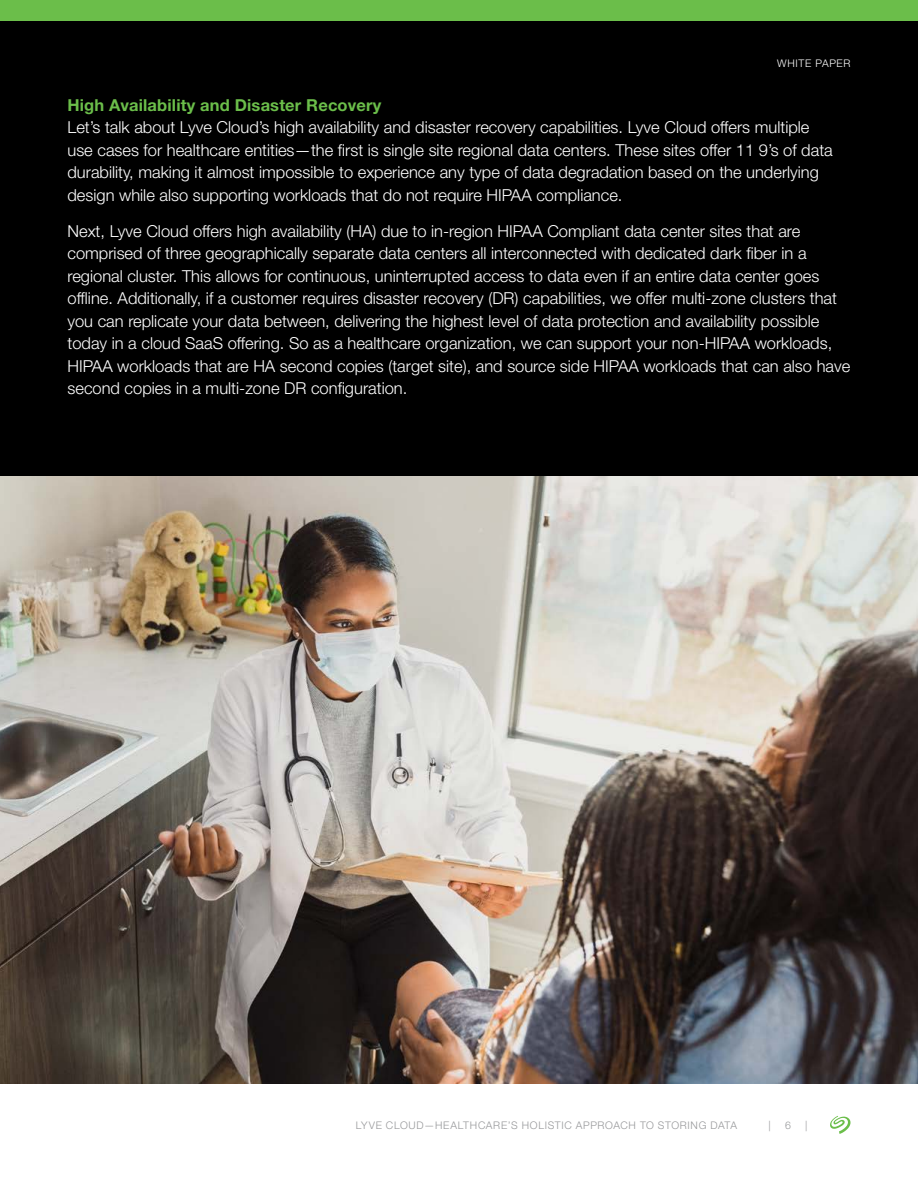
<style>
.page{position:relative;width:918px;height:1188px;background:#fff}
.page>*{position:absolute;margin:0;border:0;box-sizing:border-box;transform-origin:0 0}
.t1{font:300 16.5px/22.5px "Helvetica Neue LT Std";color:#fff}
.t2{font:700 16.5px "Helvetica Neue LT Std";letter-spacing:.01em;color:#6bbe4a}
.t3{font:300 10.5px "Helvetica Neue LT Std";letter-spacing:.065em;color:#97989a}
.t4{font:300 10.5px "Helvetica Neue LT Std";letter-spacing:.065em;color:#fff}
</style>
<div class="page">
<div style="left:0;top:22px;width:918px;height:1060px;background:#000"></div>
<div style="left:0;top:0;width:918px;height:21px;background:#6bbe4a"></div>
<svg style="left:830px;top:1116px;width:21px;height:18px"></svg>
<img style="left:0;top:476px;width:918px;height:607px">
<p class="t4" style="left:777px;top:57px;width:75px">WHITE PAPER</p>
<p class="t2" style="left:68px;top:95px;width:315px">High Availability and Disaster Recovery</p>
<p class="t1" style="left:68px;top:116px;width:767px">Let’s talk about Lyve Cloud’s high availability and disaster recovery capabilities. Lyve Cloud offers multiple use cases for healthcare entities—the first is single site regional data centers. These sites offer 11 9’s of data durability, making it almost impossible to experience any type of data degradation based on the underlying design while also supporting workloads that do not require HIPAA compliance.</p>
<p class="t1" style="left:68px;top:219px;width:784px">Next, Lyve Cloud offers high availability (HA) due to in-region HIPAA Compliant data center sites that are comprised of three geographically separate data centers all interconnected with dedicated dark fiber in a regional cluster. This allows for continuous, uninterrupted access to data even if an entire data center goes offline. Additionally, if a customer requires disaster recovery (DR) capabilities, we offer multi-zone clusters that you can replicate your data between, delivering the highest level of data protection and availability possible today in a cloud SaaS offering. So as a healthcare organization, we can support your non-HIPAA workloads, HIPAA workloads that are HA second copies (target site), and source side HIPAA workloads that can also have second copies in a multi-zone DR configuration.</p>
<p class="t3" style="left:356px;top:1118px;width:383px">LYVE CLOUD—HEALTHCARE’S HOLISTIC APPROACH TO STORING DATA</p>
<p class="t3" style="left:769px;top:1118px;width:4px">|</p>
<p class="t3" style="left:785px;top:1118px;width:7px">6</p>
<p class="t3" style="left:805px;top:1118px;width:4px">|</p>
</div>
